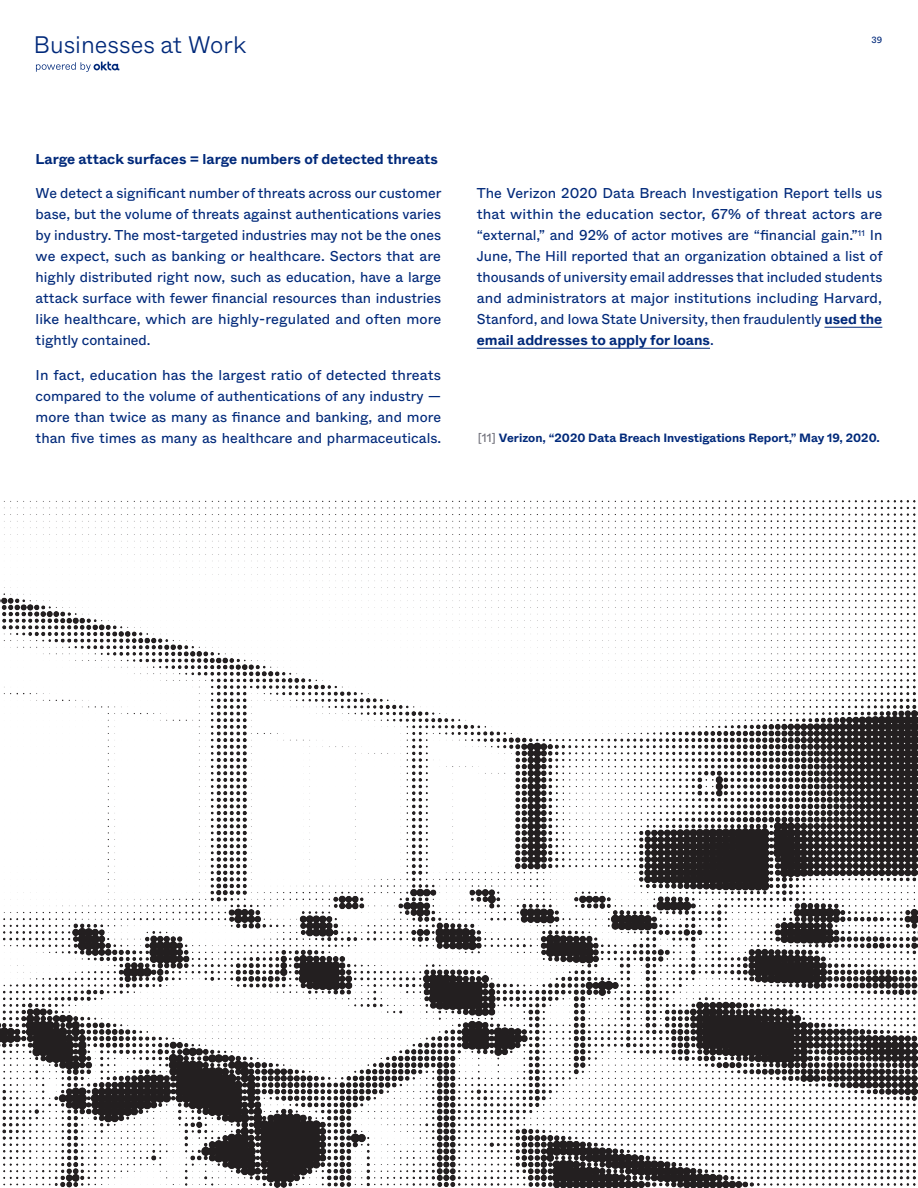
<style>
.page{position:relative;width:918px;height:1188px;background:#fff}
.page>*{position:absolute;margin:0;border:0;box-sizing:border-box;transform-origin:0 0}
.t1{font:300 23.85px "ABC Whyte";color:#00297a}
.body_justified{font:14.25px/21px "ABC Whyte";color:#00297a;text-align:justify}
.copy_header{font:700 14.25px "ABC Whyte";color:#00297a}
.small_text{font:700 12px "ABC Whyte";color:#00297a}
.t2{font:9px "ABC Whyte";color:#00297a}
.s1{font-weight:700}
.s2{font-weight:400;color:#6e6e78}
</style>
<div class="page">
<svg style="left:36px;top:62px;width:83px;height:10px"></svg>
<hr style="left:824px;top:327px;width:58px;height:1px;background:#00297a">
<hr style="left:477px;top:348px;width:233px;height:1px;background:#00297a">
<img style="left:0;top:500px;width:918px;height:688px">
<h1 class="t1" style="left:33px;top:26px;width:214px">Businesses a t W or k</h1>
<p class="t2" style="left:872px;top:33px;width:12px">39</p>
<p class="copy_header" style="left:36px;top:148px;width:404px">Large attack surfaces = large numbers of detected threats</p>
<p class="body_justified" style="left:36px;top:182px;width:407px">We detect a significant number of threats across our customer base, but the volume of threats against authentications varies by industry. The most-targeted industries may not be the ones we expect, such as banking or healthcare. Sectors that are highly distributed right now, such as education, have a large attack surface with fewer financial resources than industries like healthcare, which are highly-regulated and often more tightly contained.</p>
<p class="body_justified" style="left:36px;top:363px;width:407px">In fact, education has the largest ratio of detected threats compared to the volume of authentications of any industry — more than twice as many as finance and banking, and more than five times as many as healthcare and pharmaceuticals.</p>
<p class="body_justified" style="left:477px;top:182px;width:407px">The Verizon 2020 Data Breach Investigation Report tells us that within the education sector, 67% of threat actors are “external,” and 92% of actor motives are “financial gain.”<sup>11</sup> In June, The Hill reported that an organization obtained a list of thousands of university email addresses that included students and administrators at major institutions including Harvard, Stanford, and Iowa State University, then fraudulently <span class="s1">used the email addresses to apply for loans</span>.</p>
<p class="small_text" style="left:478px;top:429px;width:404px"><span class="s2">[11]</span> Verizon, “2020 Data Breach Investigations Report,” May 19, 2020.</p>
</div>
